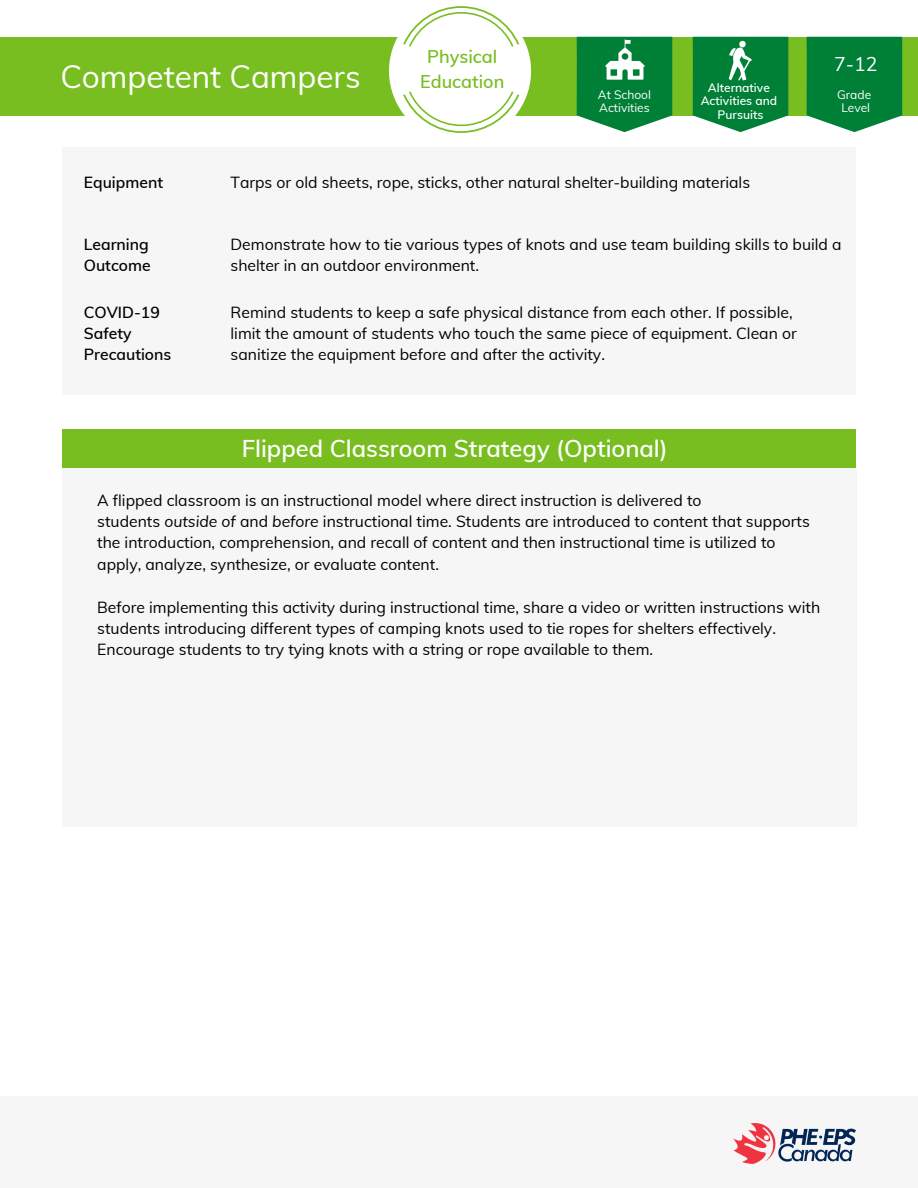
<style>
.page{position:relative;width:918px;height:1188px;background:#fff}
.page>*{position:absolute;margin:0;border:0;box-sizing:border-box;transform-origin:0 0}
.t1{font:31.5px "Muli";color:#fff}
.t2{font:600 23.7px "Muli";color:#fff}
.t3{font:19.5px "Muli";color:#fff}
.t4{font:600 18px/25px "Muli";color:#78be20;text-align:center}
.t5{font:15.75px/21.3px "Muli";color:#000}
.t6{font:600 15.75px/21.3px "Muli";color:#000}
.t7{font:600 12px/13.5px "Muli";color:#fff;text-align:center}
.t8{font:12px/13.5px "Muli";color:#fff;text-align:center}
.s1{font-style:italic}
</style>
<div class="page">
<div style="left:62px;top:467px;width:795px;height:360px;background:#f6f6f6"></div>
<div style="left:62px;top:430px;width:794px;height:38px;background:#78be20"></div>
<div style="left:0;top:1096px;width:918px;height:92px;background:#f6f6f6"></div>
<img style="left:734px;top:1123px;width:121px;height:41px">
<div style="left:0;top:37px;width:918px;height:79px;background:#78be20"></div>
<svg style="left:807px;top:37px;width:95px;height:95px"></svg>
<svg style="left:693px;top:37px;width:95px;height:95px"></svg>
<div style="left:62px;top:147px;width:794px;height:248px;background:#f6f6f6"></div>
<svg style="left:389px;top:6px;width:142px;height:127px"></svg>
<svg style="left:577px;top:37px;width:95px;height:95px"></svg>
<img style="left:601px;top:37px;width:47px;height:47px">
<img style="left:726px;top:37px;width:34px;height:47px">
<h1 class="t1" style="left:60px;top:56px;width:302px">Competent Campers</h1>
<p class="t4" style="left:420px;top:44px;width:86px">Physical<br>Education</p>
<p class="t8" style="left:598px;top:87px;width:55px;text-align:left">At School<br>Activities</p>
<p class="t7" style="left:701px;top:81px;width:78px">Alternative<br>Activities and<br>Pursuits</p>
<p class="t6" style="left:84px;top:171px;width:81px">Equipment</p>
<p class="t5" style="left:231px;top:171px;width:521px">Tarps or old sheets, rope, sticks, other natural shelter-building materials</p>
<p class="t3" style="left:834px;top:51px;width:45px">7-12</p>
<p class="t8" style="left:837px;top:87px;width:36px">Grade<br>Level</p>
<p class="t6" style="left:84px;top:233px;width:68px">Learning<br>Outcome</p>
<p class="t6" style="left:84px;top:301px;width:89px">COVID-19<br>Safety<br>Precautions</p>
<p class="t5" style="left:231px;top:233px;width:613px">Demonstrate how to tie various types of knots and use team building skills to build a shelter in an outdoor environment.</p>
<p class="t5" style="left:231px;top:301px;width:568px">Remind students to keep a safe physical distance from each other. If possible, limit the amount of students who touch the same piece of equipment. Clean or sanitize the equipment before and after the activity.</p>
<h2 class="t2" style="left:242px;top:433px;width:428px">Flipped Classroom Strategy (Optional)</h2>
<p class="t5" style="left:97px;top:489px;width:714px">A flipped classroom is an instructional model where direct instruction is delivered to<br>students <span class="s1">outside of</span> and <span class="s1">before</span> instructional time. Students are introduced to content that supports the introduction, comprehension, and recall of content and then instructional time is utilized to apply, analyze, synthesize, or evaluate content.</p>
<p class="t5" style="left:97px;top:596px;width:724px">Before implementing this activity during instructional time, share a video or written instructions with students introducing different types of camping knots used to tie ropes for shelters effectively.<br>Encourage students to try tying knots with a string or rope available to them.</p>
</div>
